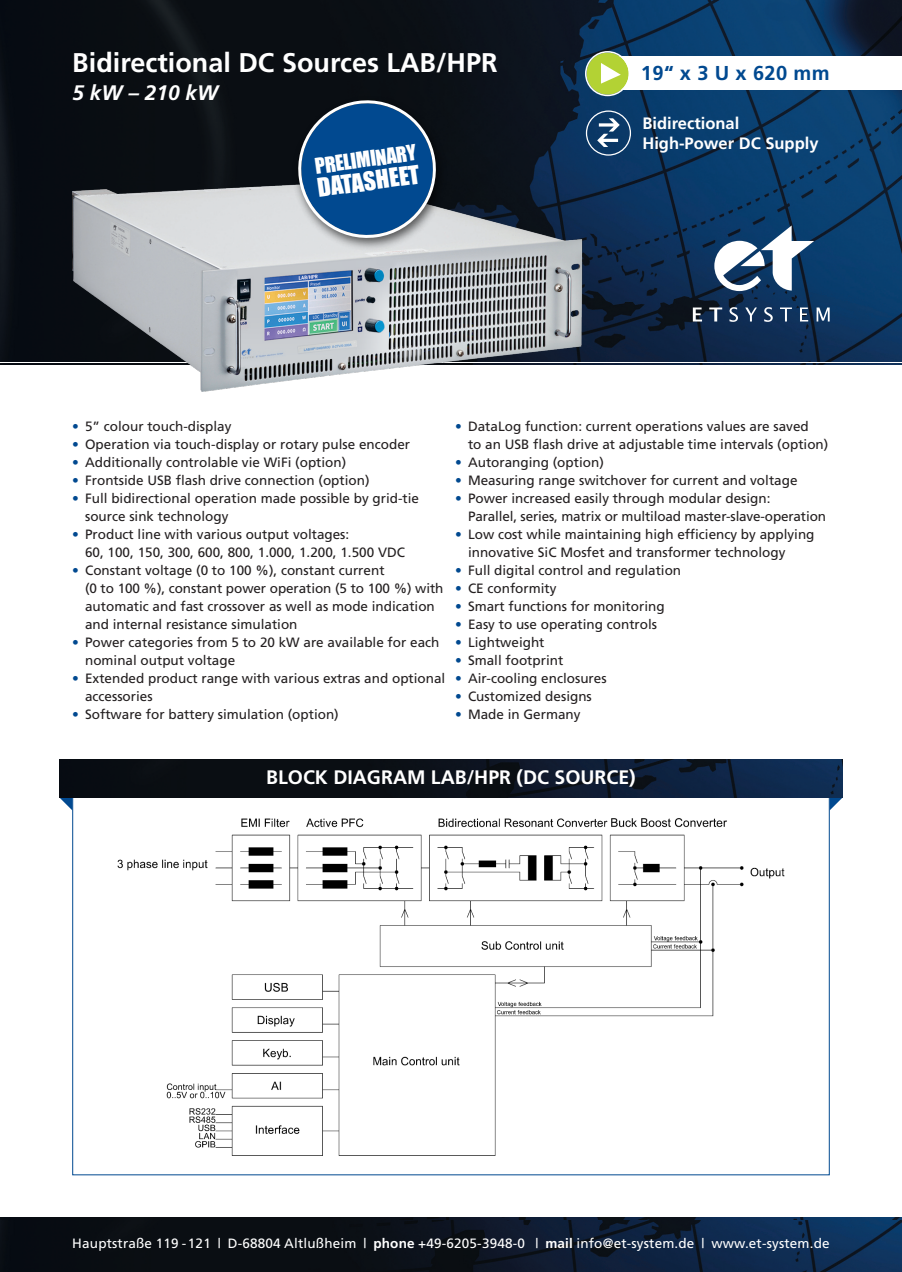
<style>
.page{position:relative;width:902px;height:1272px;background:#fff}
.page>*{position:absolute;margin:0;border:0;box-sizing:border-box;transform-origin:0 0}
.t1{font:700 27px "Frutiger";color:#fff}
.t2{font:24px "Impact";color:#fff}
.t3{font:italic 700 21px "Frutiger";color:#fff}
.t4{font:20.25px "Impact";color:#fff}
.t5{font:700 20.1px "Frutiger";letter-spacing:.31em;color:#014990}
.t6{font:700 19.5px "Frutiger";color:#fff}
.t7{font:700 16.5px/19.8px "Frutiger";color:#fff}
.t8{font:13.5px/18px "Frutiger";color:#231f20}
.t9{font:13.5px "Frutiger";letter-spacing:.015em;color:#fff}
.s1{color:#014990}
.s2{font-weight:700}
</style>
<div class="page">
<svg style="left:829px;top:797px;width:13px;height:13px"></svg>
<svg style="left:60px;top:797px;width:12px;height:13px"></svg>
<img style="left:0;top:363px;width:901px;height:2px">
<img style="left:0;top:0;width:901px;height:361px">
<img style="left:117px;top:818px;width:667px;height:337px">
<svg style="left:597px;top:118px;width:22px;height:29px"></svg>
<div style="left:585px;top:110px;width:46px;height:46px;border:1px solid #fff;border-radius:50%"></div>
<div style="left:600px;top:56px;width:301px;height:34px;background:#fff"></div>
<svg style="left:585px;top:51px;width:45px;height:45px"></svg>
<svg style="left:714px;top:225px;width:100px;height:66px"></svg>
<svg style="left:692px;top:307px;width:10px;height:14px"></svg>
<svg style="left:709px;top:307px;width:13px;height:14px"></svg>
<svg style="left:729px;top:307px;width:9px;height:15px"></svg>
<svg style="left:745px;top:307px;width:11px;height:14px"></svg>
<svg style="left:764px;top:307px;width:8px;height:15px"></svg>
<svg style="left:780px;top:307px;width:11px;height:14px"></svg>
<svg style="left:799px;top:307px;width:9px;height:14px"></svg>
<svg style="left:816px;top:307px;width:13px;height:14px"></svg>
<img style="left:60px;top:759px;width:782px;height:38px">
<img style="left:0;top:1220px;width:901px;height:51px">
<img style="left:0;top:1217px;width:901px;height:1px">
<img style="left:72px;top:183px;width:511px;height:208px">
<img style="left:277px;top:80px;width:185px;height:184px">
<svg style="left:293px;top:96px;width:147px;height:146px;background:#2b5987"></svg>
<h1 class="t1" style="left:72px;top:52px;width:427px">Bidirectional DC Sources LAB/HPR</h1>
<h3 class="t3" style="left:72px;top:84px;width:147px">5 kW – 210 kW</h3>
<h3 class="t4" style="left:313px;top:155px;width:103px;rotate:-8deg">PRELIMINARY</h3>
<h2 class="t2" style="left:316px;top:175px;width:104px;rotate:-8deg">DATASHEET</h2>
<h3 class="t5" style="left:641px;top:65px;width:190px">19“x3Ux620mm</h3>
<p class="t7" style="left:642px;top:115px;width:178px">Bidirectional<br>High-Power DC Supply</p>
<p class="t8" style="left:72px;top:418px;width:161px"><span class="s1">•</span> 5” colour touch-display</p>
<p class="t8" style="left:72px;top:436px;width:339px"><span class="s1">•</span> Operation via touch-display or rotary pulse encoder</p>
<p class="t8" style="left:72px;top:454px;width:275px"><span class="s1">•</span> Additionally controlable vie WiFi (option)</p>
<p class="t8" style="left:72px;top:472px;width:299px"><span class="s1">•</span> Frontside USB flash drive connection (option)</p>
<p class="t8" style="left:85px;top:490px;width:335px;text-indent:-13px"><span class="s1">•</span> Full bidirectional operation made possible by grid-tie source sink technology</p>
<p class="t8" style="left:85px;top:526px;width:321px;text-indent:-13px"><span class="s1">•</span> Product line with various output voltages:<br>60, 100, 150, 300, 600, 800, 1.000, 1.200, 1.500 VDC</p>
<p class="t8" style="left:85px;top:562px;width:360px;text-indent:-13px"><span class="s1">•</span> Constant voltage (0 to 100 %), constant current<br>(0 to 100 %), constant power operation (5 to 100 %) with automatic and fast crossover as well as mode indication and internal resistance simulation</p>
<p class="t8" style="left:85px;top:634px;width:356px;text-indent:-13px"><span class="s1">•</span> Power categories from 5 to 20 kW are available for each nominal output voltage</p>
<p class="t8" style="left:85px;top:670px;width:362px;text-indent:-13px"><span class="s1">•</span> Extended product range with various extras and optional accessories</p>
<p class="t8" style="left:72px;top:706px;width:268px"><span class="s1">•</span> Software for battery simulation (option)</p>
<p class="t8" style="left:468px;top:418px;width:362px;text-indent:-13px"><span class="s1">•</span> DataLog function: current operations values are saved<br>to an USB flash drive at adjustable time intervals (option)</p>
<p class="t8" style="left:455px;top:454px;width:150px"><span class="s1">•</span> Autoranging (option)</p>
<p class="t8" style="left:455px;top:472px;width:344px"><span class="s1">•</span> Measuring range switchover for current and voltage</p>
<p class="t8" style="left:468px;top:490px;width:359px;text-indent:-13px"><span class="s1">•</span> Power increased easily through modular design:<br>Parallel, series, matrix or multiload master-slave-operation</p>
<p class="t8" style="left:468px;top:526px;width:348px;text-indent:-13px"><span class="s1">•</span> Low cost while maintaining high efficiency by applying innovative SiC Mosfet and transformer technology</p>
<p class="t8" style="left:455px;top:562px;width:227px"><span class="s1">•</span> Full digital control and regulation</p>
<p class="t8" style="left:455px;top:580px;width:103px"><span class="s1">•</span> CE conformity</p>
<p class="t8" style="left:455px;top:598px;width:211px"><span class="s1">•</span> Smart functions for monitoring</p>
<p class="t8" style="left:455px;top:616px;width:203px"><span class="s1">•</span> Easy to use operating controls</p>
<p class="t8" style="left:455px;top:634px;width:91px"><span class="s1">•</span> Lightweight</p>
<p class="t8" style="left:455px;top:652px;width:110px"><span class="s1">•</span> Small footprint</p>
<p class="t8" style="left:455px;top:670px;width:153px"><span class="s1">•</span> Air-cooling enclosures</p>
<p class="t8" style="left:455px;top:688px;width:138px"><span class="s1">•</span> Customized designs</p>
<p class="t8" style="left:455px;top:706px;width:127px"><span class="s1">•</span> Made in Germany</p>
<h3 class="t6" style="left:266px;top:769px;width:371px">BLOCK DIAGRAM LAB/HPR (DC SOURCE)</h3>
<p class="t9" style="left:72px;top:1237px;width:758px">Hauptstraße 119 -121 | D-68804 Altlußheim | <span class="s2">phone</span> +49-6205-3948-0 | <span class="s2">mail</span> info@et-system.de | www.et-system.de</p>
</div>
